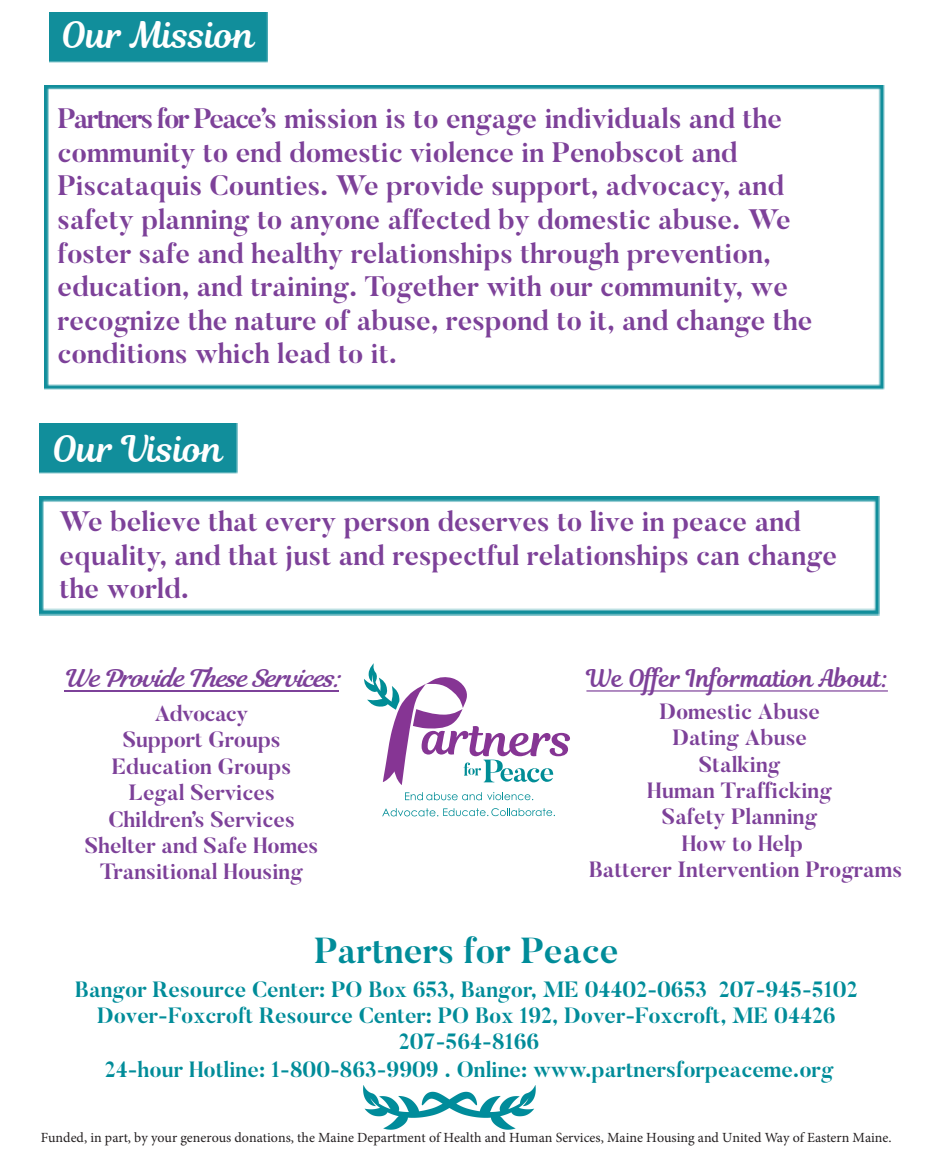
<style>
.page{position:relative;width:936px;height:1152px;background:#fff}
.page>*{position:absolute;margin:0;border:0;box-sizing:border-box;transform-origin:0 0}
.t1{font:36px "Magnolia Script";color:#fff}
.t2{font:700 36px "Butler";color:#008c99}
.t3{font:700 28px/33.6px "Butler";color:#7d4199}
.t4{font:24px "Magnolia Script";color:#7d4199}
.t5{font:italic 24px "Magnolia Script";color:#7d4199}
.t6{font:700 22px/26.4px "Butler";color:#7d4199;text-align:center}
.t7{font:700 22px/26.8px "Butler";color:#008c99;text-align:center}
.t8{font:14px "Minion Pro";color:#231f20}
</style>
<div class="page">
<img style="left:40px;top:496px;width:840px;height:120px">
<img style="left:45px;top:85px;width:839px;height:305px">
<div style="left:40px;top:423px;width:198px;height:50px;background:#118e9b"></div>
<div style="left:49px;top:12px;width:219px;height:50px;background:#118e9b"></div>
<hr style="left:586px;top:690px;width:302px;height:2px;background:#7d4199">
<svg style="left:364px;top:663px;width:206px;height:122px"></svg>
<svg style="left:405px;top:792px;width:128px;height:8px"></svg>
<svg style="left:382px;top:808px;width:173px;height:8px"></svg>
<hr style="left:64px;top:690px;width:275px;height:2px;background:#7d4199">
<img style="left:363px;top:1086px;width:172px;height:43px">
<p class="t1" style="left:62px;top:9px;width:195px">Our Mission</p>
<p class="t3" style="left:58px;top:102px;width:756px">Partners for Peace’s mission is to engage individuals and the community to end domestic violence in Penobscot and Piscataquis Counties. We provide support, advocacy, and safety planning to anyone affected by domestic abuse. We foster safe and healthy relationships through prevention, education, and training. Together with our community, we recognize the nature of abuse, respond to it, and change the conditions which lead to it.</p>
<p class="t1" style="left:53px;top:423px;width:172px">Our Vision</p>
<p class="t3" style="left:60px;top:505px;width:779px">We believe that every person deserves to live in peace and equality, and that just and respectful relationships can change the world.</p>
<p class="t5" style="left:63px;top:661px;width:287px">WeProvideTheseServices:</p>
<p class="t4" style="left:586px;top:661px;width:303px">We Offer Information About:</p>
<p class="t6" style="left:85px;top:701px;width:235px">Advocacy<br>Support Groups<br>Education Groups<br>Legal Services<br>Children’s Services<br>Shelter and Safe Homes<br>Transitional Housing</p>
<p class="t6" style="left:589px;top:698px;width:315px">Domestic Abuse<br>Dating Abuse<br>Stalking<br>Human Trafficking<br>Safety Planning<br>How to Help<br>Batterer Intervention Programs</p>
<p class="t2" style="left:314px;top:928px;width:306px">Partners for Peace</p>
<p class="t7" style="left:75px;top:976px;width:784px">Bangor Resource Center: PO Box 653, Bangor, ME 04402-0653 207-945-5102<br>Dover-Foxcroft Resource Center: PO Box 192, Dover-Foxcroft, ME 04426<br>207-564-8166<br>24-hour Hotline: 1-800-863-9909 . Online: www.partnersforpeaceme.org</p>
<p class="t8" style="left:41px;top:1128px;width:852px">Funded, in part, by your generous donations, the Maine Department of Health and Human Services, Maine Housing and United Way of Eastern Maine.</p>
</div>
